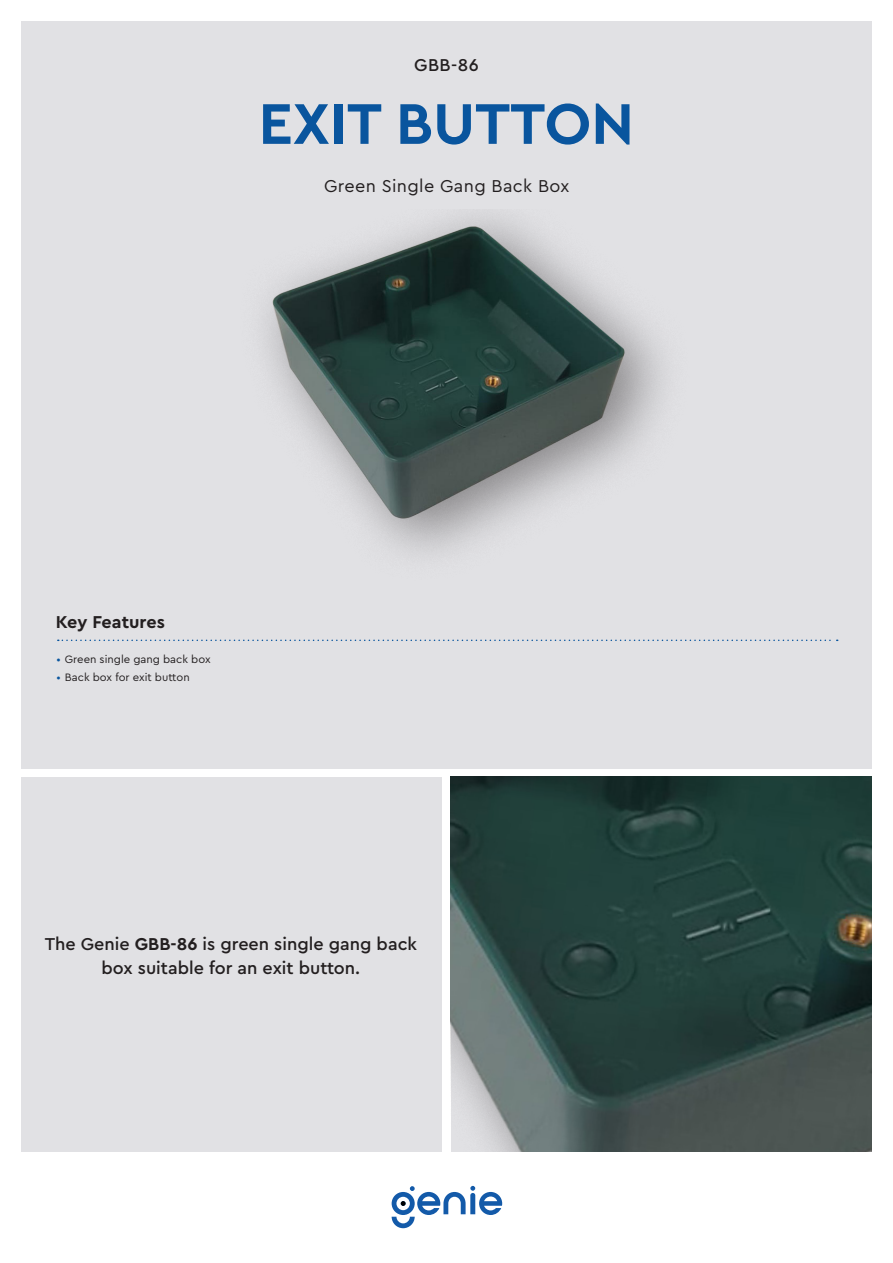
<style>
.page{position:relative;width:893px;height:1263px;background:#fff}
.page>*{position:absolute;margin:0;border:0;box-sizing:border-box;transform-origin:0 0}
.t1{font:700 60px "Cera Pro";color:#09559e}
.t2{font:500 18px/24px "Cera Pro";color:#231f20;text-align:center}
.t3{font:18px "Cera Pro";letter-spacing:.02em;color:#231f20}
.t4{font:700 18px "Cera Pro";color:#231f20}
.t5{font:11.25px "Cera Pro";color:#231f20}
.s1{color:#09559e}
.s2{font-weight:700}
</style>
<div class="page">
<div style="left:21px;top:21px;width:851px;height:748px;background:#e1e1e4"></div>
<div style="left:21px;top:777px;width:421px;height:374px;background:#e1e1e4"></div>
<svg style="left:392px;top:1186px;width:110px;height:42px"></svg>
<img style="left:264px;top:214px;width:401px;height:332px">
<img style="left:451px;top:777px;width:421px;height:374px">
<svg style="left:58px;top:639px;width:780px;height:2px"></svg>
<p class="t2" style="left:414px;top:53px;width:66px">GBB-86</p>
<p class="t1" style="left:259px;top:84px;width:377px">EXIT BUTTON</p>
<p class="t3" style="left:324px;top:174px;width:247px">Green Single Gang Back Box</p>
<p class="t4" style="left:56px;top:610px;width:111px">Key Features</p>
<p class="t5" style="left:56px;top:652px;width:156px"><span class="s1">•</span> Green single gang back box</p>
<p class="t5" style="left:56px;top:670px;width:135px"><span class="s1">•</span> Back box for exit button</p>
<p class="t2" style="left:45px;top:931px;width:374px">The Genie <span class="s2">GBB-86</span> is green single gang back box suitable for an exit button.</p>
</div>
